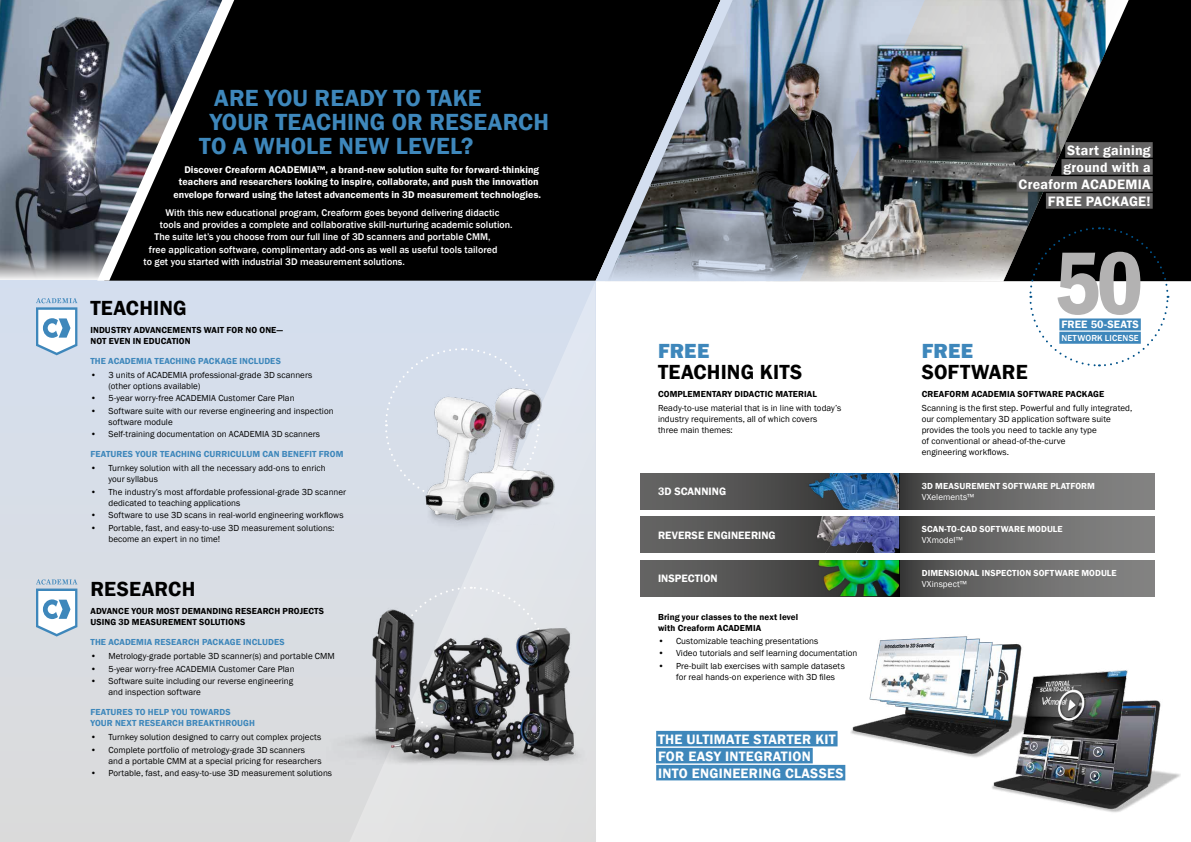
<style>
.page{position:relative;width:1191px;height:842px;background:#fff}
.page>*{position:absolute;margin:0;border:0;box-sizing:border-box;transform-origin:0 0}
.t1{font:600 condensed 92px "Franklin Gothic";color:#b3b2b2}
.t2{font:600 24px "Franklin Gothic";letter-spacing:.005em;color:#3e87bb}
.t3{font:600 21px "Franklin Gothic";letter-spacing:.005em;color:#000}
.t4{font:800 21px "Franklin Gothic";letter-spacing:.01em;color:#3e87bb}
.t5{font:600 14px/17px "Franklin Gothic";letter-spacing:.02em;color:#fff}
.t6{font:600 11px "Franklin Gothic";letter-spacing:.005em;color:#fff}
.t7{font:500 10px "Franklin Gothic";letter-spacing:.005em;color:#fff}
.t8{font:600 10px/12.2px "Franklin Gothic";letter-spacing:.005em;color:#fff;text-align:right}
.t9{font:9px/11px "Franklin Gothic";letter-spacing:.005em;color:#000}
.t10{font:600 9px/11px "Franklin Gothic";letter-spacing:.01em;color:#000}
.t11{font:600 9px/11px "Franklin Gothic";letter-spacing:.01em;color:#3e87bb}
.t12{font:600 9px "Franklin Gothic";letter-spacing:.01em;color:#fff}
.t13{font:9px "Franklin Gothic";letter-spacing:.005em;color:#fff}
.t14{font:500 9px "Franklin Gothic";letter-spacing:.02em;color:#fff}
</style>
<div class="page">
<img style="left:0;top:0;width:86px;height:249px">
<svg style="left:0;top:249px;width:86px;height:32px;background:#979a9f"></svg>
<div style="left:0;top:281px;width:595px;height:561px;background:#d8dde5"></div>
<div style="left:261px;top:0;width:323px;height:281px;background:#000"></div>
<svg style="left:345px;top:293px;width:251px;height:549px"></svg>
<svg style="left:86px;top:0;width:175px;height:281px;background:#3a4049"></svg>
<div style="left:1132px;top:0;width:59px;height:281px;background:#000"></div>
<div style="left:584px;top:0;width:12px;height:293px;background:#000"></div>
<svg style="left:595px;top:281px;width:422px;height:1px"></svg>
<img style="left:928px;top:0;width:204px;height:281px">
<img style="left:595px;top:0;width:333px;height:281px">
<svg style="left:640px;top:473px;width:158px;height:36px;background:#565655"></svg>
<img style="left:798px;top:473px;width:101px;height:36px">
<svg style="left:640px;top:517px;width:161px;height:36px;background:#565655"></svg>
<img style="left:801px;top:517px;width:98px;height:36px">
<svg style="left:640px;top:560px;width:162px;height:36px;background:#565555"></svg>
<img style="left:802px;top:560px;width:97px;height:36px">
<svg style="left:899px;top:473px;width:256px;height:36px;background:#696969"></svg>
<svg style="left:899px;top:517px;width:256px;height:36px;background:#696969"></svg>
<svg style="left:899px;top:560px;width:256px;height:36px;background:#696969"></svg>
<svg style="left:1028px;top:226px;width:141px;height:141px"></svg>
<div style="left:1059px;top:318px;width:81px;height:12px;background:#3e87bb"></div>
<div style="left:1059px;top:332px;width:81px;height:12px;background:#3e87bb"></div>
<div style="left:656px;top:731px;width:181px;height:15px;background:#3e87bb"></div>
<div style="left:656px;top:748px;width:156px;height:15px;background:#3e87bb"></div>
<div style="left:656px;top:765px;width:189px;height:15px;background:#3e87bb"></div>
<div style="left:1065px;top:142px;width:87px;height:16px;background:#646363"></div>
<div style="left:1061px;top:159px;width:91px;height:16px;background:#646363"></div>
<div style="left:1016px;top:176px;width:136px;height:16px;background:#646363"></div>
<div style="left:1046px;top:193px;width:106px;height:16px;background:#646363"></div>
<img style="left:992px;top:670px;width:188px;height:143px">
<img style="left:850px;top:636px;width:179px;height:123px">
<svg style="left:36px;top:579px;width:41px;height:57px"></svg>
<svg style="left:36px;top:298px;width:41px;height:57px"></svg>
<svg style="left:392px;top:586px;width:157px;height:7px"></svg>
<svg style="left:384px;top:347px;width:156px;height:156px"></svg>
<img style="left:417px;top:375px;width:142px;height:168px">
<img style="left:333px;top:593px;width:262px;height:185px">
<h2 class="t2" style="left:214px;top:83px;width:269px">ARE YOU READY TO TAKE</h2>
<h2 class="t2" style="left:210px;top:107px;width:341px">YOUR TEACHING OR RESEARCH</h2>
<h2 class="t2" style="left:199px;top:131px;width:275px">TO A WHOLE NEW LEVEL?</h2>
<p class="t8" style="left:173px;top:164px;width:369px">Discover Creaform ACADEMIA™, a brand-new solution suite for forward-thinking teachers and researchers looking to inspire, collaborate, and push the innovation envelope forward using the latest advancements in 3D measurement technologies.</p>
<p class="t7" style="left:165px;top:206px;width:335px">With this new educational program, Creaform goes beyond delivering didactic</p>
<p class="t7" style="left:160px;top:219px;width:354px">tools and provides a complete and collaborative skill-nurturing academic solution.</p>
<p class="t7" style="left:154px;top:231px;width:338px">The suite let’s you choose from our full line of 3D scanners and portable CMM,</p>
<p class="t7" style="left:149px;top:243px;width:350px">free application software, complimentary add-ons as well as useful tools tailored</p>
<p class="t7" style="left:143px;top:255px;width:263px">to get you started with industrial 3D measurement solutions.</p>
<h3 class="t3" style="left:90px;top:295px;width:98px">TEACHING</h3>
<p class="t10" style="left:90px;top:324px;width:194px">INDUSTRY ADVANCEMENTS WAIT FOR NO ONE—<br>NOT EVEN IN EDUCATION</p>
<p class="t11" style="left:90px;top:355px;width:192px">THE ACADEMIA TEACHING PACKAGE INCLUDES</p>
<p class="t9" style="left:108px;top:369px;width:205px;text-indent:-18px">• 3 units of ACADEMIA professional-grade 3D scanners (other options available)</p>
<p class="t9" style="left:90px;top:393px;width:206px">• 5-year worry-free ACADEMIA Customer Care Plan</p>
<p class="t9" style="left:108px;top:405px;width:227px;text-indent:-18px">• Software suite with our reverse engineering and inspection software module</p>
<p class="t9" style="left:90px;top:429px;width:231px">• Self-training documentation on ACADEMIA 3D scanners</p>
<p class="t11" style="left:90px;top:449px;width:254px">FEATURES YOUR TEACHING CURRICULUM CAN BENEFIT FROM</p>
<p class="t9" style="left:108px;top:463px;width:219px;text-indent:-18px">• Turnkey solution with all the necessary add-ons to enrich your syllabus</p>
<p class="t9" style="left:108px;top:486px;width:239px;text-indent:-18px">• The industry’s most affordable professional-grade 3D scanner dedicated to teaching applications</p>
<p class="t9" style="left:90px;top:510px;width:254px">• Software to use 3D scans in real-world engineering workflows</p>
<p class="t9" style="left:108px;top:522px;width:227px;text-indent:-18px">• Portable, fast, and easy-to-use 3D measurement solutions: become an expert in no time!</p>
<h3 class="t3" style="left:90px;top:576px;width:106px">RESEARCH</h3>
<p class="t10" style="left:90px;top:606px;width:235px">ADVANCE YOUR MOST DEMANDING RESEARCH PROJECTS<br>USING 3D MEASUREMENT SOLUTIONS</p>
<p class="t11" style="left:90px;top:637px;width:196px">THE ACADEMIA RESEARCH PACKAGE INCLUDES</p>
<p class="t9" style="left:90px;top:651px;width:246px">• Metrology-grade portable 3D scanner(s) and portable CMM</p>
<p class="t9" style="left:90px;top:663px;width:206px">• 5-year worry-free ACADEMIA Customer Care Plan</p>
<p class="t9" style="left:108px;top:676px;width:186px;text-indent:-18px">• Software suite including our reverse engineering and inspection software</p>
<p class="t11" style="left:90px;top:707px;width:166px">FEATURES TO HELP YOU TOWARDS<br>YOUR NEXT RESEARCH BREAKTHROUGH</p>
<p class="t9" style="left:90px;top:732px;width:232px">• Turnkey solution designed to carry out complex projects</p>
<p class="t9" style="left:108px;top:744px;width:215px;text-indent:-18px">• Complete portfolio of metrology-grade 3D scanners and a portable CMM at a special pricing for researchers</p>
<p class="t9" style="left:90px;top:768px;width:243px">• Portable, fast, and easy-to-use 3D measurement solutions</p>
<h3 class="t4" style="left:658px;top:337px;width:53px">FREE</h3>
<h3 class="t3" style="left:658px;top:359px;width:146px">TEACHING KITS</h3>
<p class="t10" style="left:658px;top:389px;width:160px">COMPLEMENTARY DIDACTIC MATERIAL</p>
<p class="t9" style="left:658px;top:403px;width:185px">Ready-to-use material that is in line with today’s industry requirements, all of which covers<br>three main themes:</p>
<p class="t6" style="left:658px;top:484px;width:70px">3D SCANNING</p>
<p class="t6" style="left:658px;top:528px;width:119px">REVERSE ENGINEERING</p>
<p class="t6" style="left:658px;top:571px;width:61px">INSPECTION</p>
<p class="t10" style="left:658px;top:612px;width:142px">Bring your classes to the next level with Creaform ACADEMIA</p>
<p class="t9" style="left:658px;top:636px;width:162px">• Customizable teaching presentations</p>
<p class="t9" style="left:658px;top:648px;width:201px">• Video tutorials and self learning documentation</p>
<p class="t9" style="left:676px;top:661px;width:170px;text-indent:-18px">• Pre-built lab exercises with sample datasets for real hands-on experience with 3D files</p>
<h3 class="t5" style="left:658px;top:731px;width:187px">THE ULTIMATE STARTER KIT<br>FOR EASY INTEGRATION<br>INTO ENGINEERING CLASSES</h3>
<h3 class="t5" style="left:1018px;top:142px;width:134px;text-align:right">Start gaining<br>ground with a<br>Creaform ACADEMIA<br>FREE PACKAGE!</h3>
<h1 class="t1" style="left:1054px;top:222px;width:90px">50</h1>
<p class="t6" style="left:1061px;top:318px;width:79px">FREE 50-SEATS</p>
<p class="t14" style="left:1061px;top:332px;width:79px">NETWORK LICENSE</p>
<h3 class="t4" style="left:921px;top:337px;width:53px">FREE</h3>
<h3 class="t3" style="left:921px;top:359px;width:107px">SOFTWARE</h3>
<p class="t10" style="left:921px;top:389px;width:184px">CREAFORM ACADEMIA SOFTWARE PACKAGE</p>
<p class="t9" style="left:921px;top:403px;width:212px">Scanning is the first step. Powerful and fully integrated, our complementary 3D application software suite provides the tools you need to tackle any type<br>of conventional or ahead-of-the-curve<br>engineering workflows.</p>
<p class="t12" style="left:921px;top:480px;width:175px">3D MEASUREMENT SOFTWARE PLATFORM</p>
<p class="t13" style="left:921px;top:491px;width:54px">VXelements™</p>
<p class="t12" style="left:921px;top:524px;width:142px">SCAN-TO-CAD SOFTWARE MODULE</p>
<p class="t13" style="left:921px;top:535px;width:42px">VXmodel™</p>
<p class="t12" style="left:921px;top:567px;width:196px">DIMENSIONAL INSPECTION SOFTWARE MODULE</p>
<p class="t13" style="left:921px;top:578px;width:46px">VXinspect™</p>
</div>
